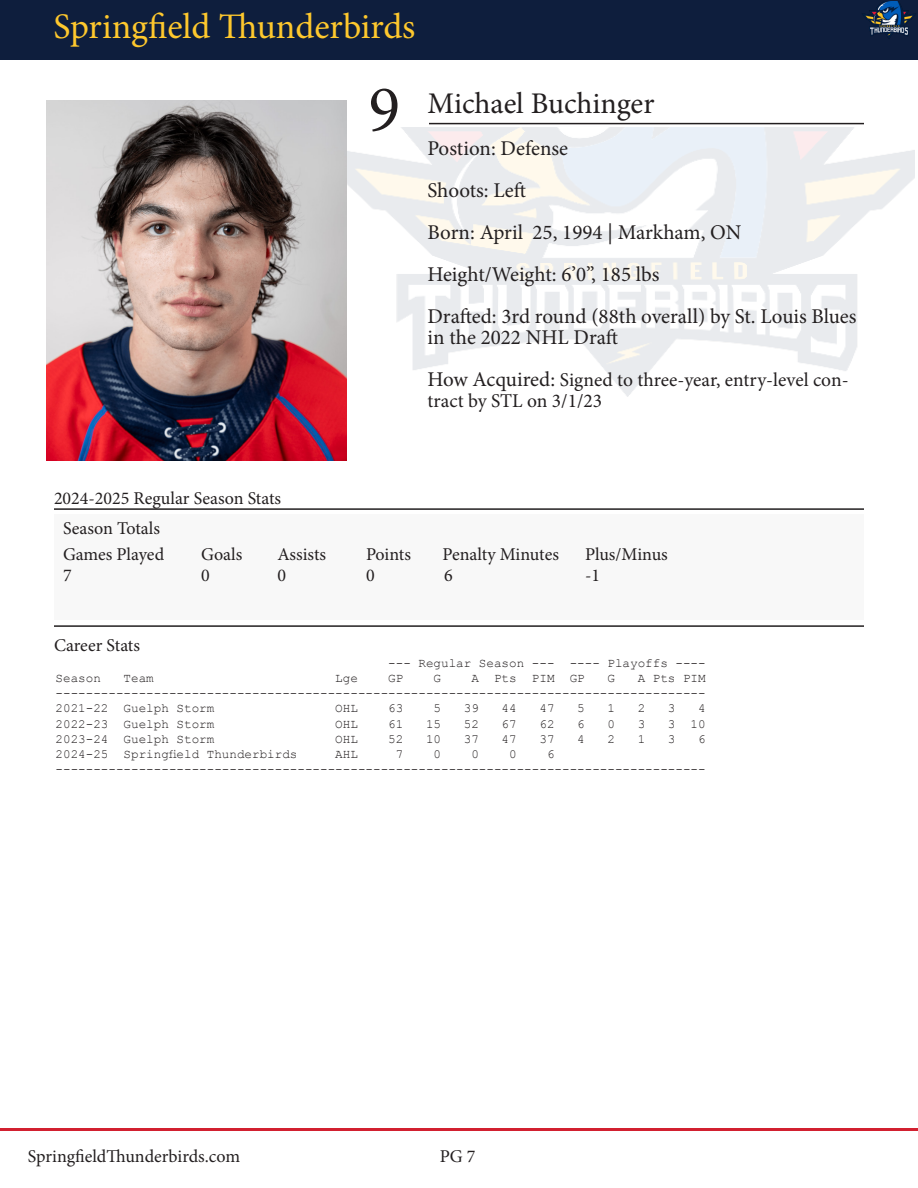
<style>
.page{position:relative;width:918px;height:1188px;background:#fff}
.page>*{position:absolute;margin:0;border:0;box-sizing:border-box;transform-origin:0 0}
.t1{font:66px "Minion Pro";color:#231f20}
.t2{font:36px "Minion Pro";color:#fec82d}
.t3{font:30px "Minion Pro";letter-spacing:-.005em;color:#231f20}
.t4{font:21px/21px "Minion Pro";color:#231f20}
.t5{font:19.5px/21px "Minion Pro";color:#231f20}
.t6{font:18px "Minion Pro";color:#231f20}
.t7{font:12.6px "Courier New";color:#231f20}
.s1{font-size:21px}
</style>
<div class="page">
<div style="left:54px;top:515px;width:809px;height:105px;background:#f8f8f8"></div>
<hr style="left:54px;top:625px;width:810px;height:2px;background:#231f20">
<hr style="left:54px;top:508px;width:810px;height:2px;background:#231f20">
<div style="left:0;top:0;width:918px;height:59px;background:#0e1e3d"></div>
<hr style="left:0;top:1128px;width:918px;height:3px;background:#d22030">
<img style="left:863px;top:1px;width:52px;height:37px">
<img style="left:346px;top:128px;width:569px;height:270px">
<hr style="left:429px;top:123px;width:435px;height:1px;background:#231f20">
<img style="left:46px;top:100px;width:300px;height:360px">
<p class="t2" style="left:53px;top:2px;width:364px">Springfield Thunderbirds</p>
<p class="t1" style="left:368px;top:65px;width:33px">9</p>
<p class="t3" style="left:428px;top:84px;width:228px">Michael Buchinger</p>
<p class="t4" style="left:428px;top:138px;width:142px">Postion: Defense</p>
<p class="t4" style="left:428px;top:180px;width:100px">Shoots: Left</p>
<p class="t4" style="left:428px;top:222px;width:315px">Born: April 25, 1994 | Markham, ON</p>
<p class="t4" style="left:428px;top:264px;width:233px">Height/Weight: 6’0”, 185 lbs</p>
<p class="t4" style="left:428px;top:306px;width:431px">Drafted: 3rd round (88th overall) by St. Louis Blues in the 2022 NHL Draft</p>
<p class="t5" style="left:428px;top:370px;width:423px"><span class="s1">How Acquired:</span> Signed to three-year, entry-level con&shy;tract by STL on 3/1/23</p>
<p class="t6" style="left:54px;top:486px;width:229px">2024-2025 Regular Season Stats</p>
<p class="t6" style="left:63px;top:516px;width:99px">Season Totals</p>
<p class="t6" style="left:63px;top:542px;width:103px">Games Played</p>
<p class="t6" style="left:201px;top:542px;width:43px">Goals</p>
<p class="t6" style="left:278px;top:542px;width:50px">Assists</p>
<p class="t6" style="left:366px;top:542px;width:46px">Points</p>
<p class="t6" style="left:443px;top:542px;width:118px">Penalty Minutes</p>
<p class="t6" style="left:585px;top:542px;width:84px">Plus/Minus</p>
<p class="t6" style="left:63px;top:563px;width:10px">7</p>
<p class="t6" style="left:201px;top:563px;width:10px">0</p>
<p class="t6" style="left:278px;top:563px;width:10px">0</p>
<p class="t6" style="left:366px;top:563px;width:10px">0</p>
<p class="t6" style="left:444px;top:563px;width:10px">6</p>
<p class="t6" style="left:585px;top:563px;width:17px">-1</p>
<p class="t6" style="left:54px;top:633px;width:88px">Career Stats</p>
<p class="t7" style="left:388px;top:655px;width:319px">--- Regular Season --- ---- Playoffs ----</p>
<p class="t7" style="left:56px;top:671px;width:47px">Season</p>
<p class="t7" style="left:124px;top:671px;width:32px">Team</p>
<p class="t7" style="left:335px;top:671px;width:24px">Lge</p>
<p class="t7" style="left:388px;top:671px;width:17px">GP</p>
<p class="t7" style="left:434px;top:671px;width:9px">G</p>
<p class="t7" style="left:471px;top:671px;width:115px">A Pts PIM GP</p>
<p class="t7" style="left:607px;top:671px;width:9px">G</p>
<p class="t7" style="left:638px;top:671px;width:70px">A Pts PIM</p>
<p class="t7" style="left:56px;top:686px;width:652px">--------------------------------------------------------------------------------------</p>
<p class="t7" style="left:56px;top:701px;width:160px">2021-22 Guelph Storm</p>
<p class="t7" style="left:335px;top:701px;width:24px">OHL</p>
<p class="t7" style="left:388px;top:701px;width:17px">63</p>
<p class="t7" style="left:434px;top:701px;width:9px">5</p>
<p class="t7" style="left:464px;top:701px;width:17px">39</p>
<p class="t7" style="left:502px;top:701px;width:17px">44</p>
<p class="t7" style="left:539px;top:701px;width:17px">47</p>
<p class="t7" style="left:577px;top:701px;width:9px">5</p>
<p class="t7" style="left:607px;top:701px;width:9px">1</p>
<p class="t7" style="left:638px;top:701px;width:9px">2</p>
<p class="t7" style="left:668px;top:701px;width:9px">3</p>
<p class="t7" style="left:698px;top:701px;width:9px">4</p>
<p class="t7" style="left:56px;top:716px;width:160px">2022-23 Guelph Storm</p>
<p class="t7" style="left:335px;top:716px;width:24px">OHL</p>
<p class="t7" style="left:388px;top:716px;width:17px">61</p>
<p class="t7" style="left:426px;top:716px;width:17px">15</p>
<p class="t7" style="left:464px;top:716px;width:17px">52</p>
<p class="t7" style="left:502px;top:716px;width:17px">67</p>
<p class="t7" style="left:539px;top:716px;width:17px">62</p>
<p class="t7" style="left:577px;top:716px;width:9px">6</p>
<p class="t7" style="left:607px;top:716px;width:9px">0</p>
<p class="t7" style="left:638px;top:716px;width:9px">3</p>
<p class="t7" style="left:668px;top:716px;width:39px">3 10</p>
<p class="t7" style="left:56px;top:731px;width:160px">2023-24 Guelph Storm</p>
<p class="t7" style="left:335px;top:731px;width:24px">OHL</p>
<p class="t7" style="left:388px;top:731px;width:17px">52</p>
<p class="t7" style="left:426px;top:731px;width:17px">10</p>
<p class="t7" style="left:464px;top:731px;width:17px">37</p>
<p class="t7" style="left:502px;top:731px;width:17px">47</p>
<p class="t7" style="left:539px;top:731px;width:17px">37</p>
<p class="t7" style="left:577px;top:731px;width:9px">4</p>
<p class="t7" style="left:607px;top:731px;width:9px">2</p>
<p class="t7" style="left:638px;top:731px;width:9px">1</p>
<p class="t7" style="left:668px;top:731px;width:9px">3</p>
<p class="t7" style="left:698px;top:731px;width:9px">6</p>
<p class="t7" style="left:56px;top:746px;width:243px">2024-25 Springfield Thunderbirds</p>
<p class="t7" style="left:335px;top:746px;width:24px">AHL</p>
<p class="t7" style="left:396px;top:746px;width:9px">7</p>
<p class="t7" style="left:434px;top:746px;width:9px">0</p>
<p class="t7" style="left:471px;top:746px;width:9px">0</p>
<p class="t7" style="left:509px;top:746px;width:9px">0</p>
<p class="t7" style="left:547px;top:746px;width:9px">6</p>
<p class="t7" style="left:56px;top:761px;width:652px">--------------------------------------------------------------------------------------</p>
<p class="t6" style="left:28px;top:1144px;width:214px">SpringfieldThunderbirds.com</p>
<p class="t6" style="left:440px;top:1144px;width:37px">PG 7</p>
</div>
